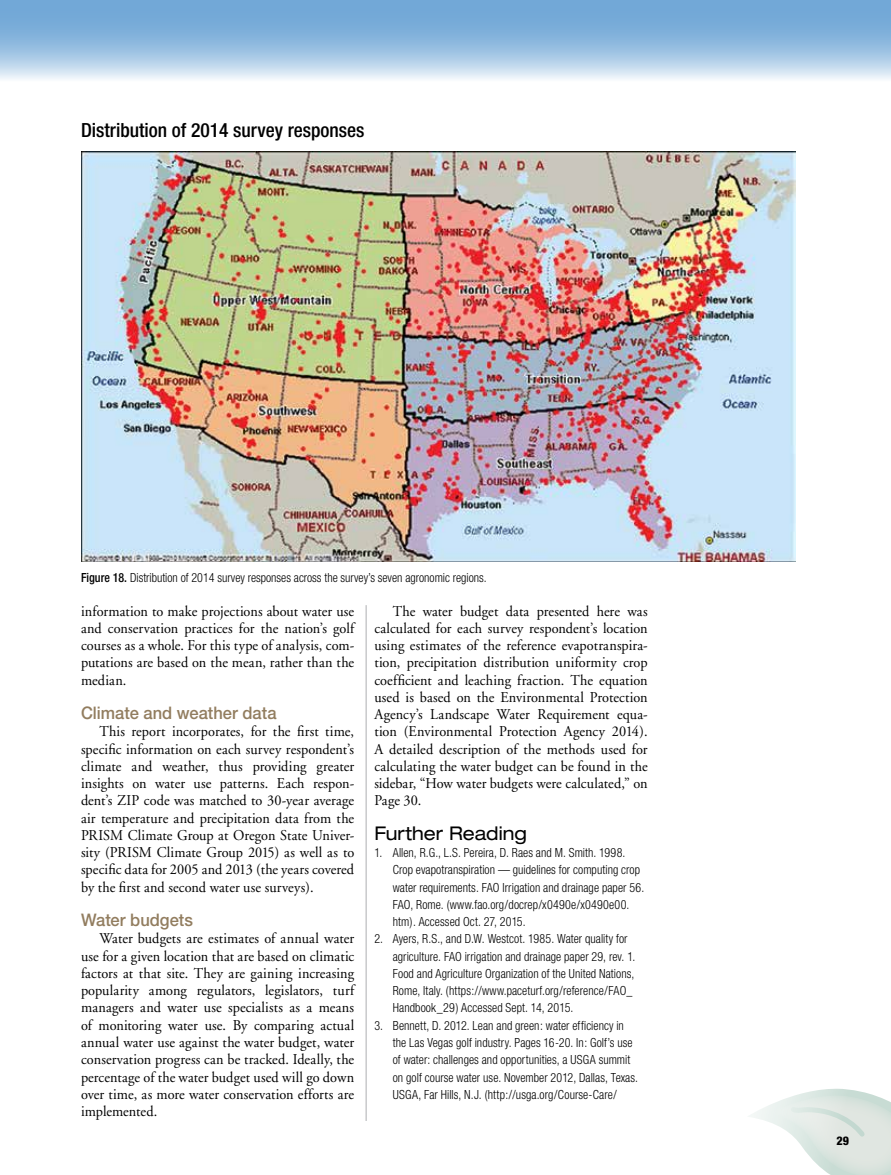
<style>
.page{position:relative;width:891px;height:1175px;background:#fff}
.page>*{position:absolute;margin:0;border:0;box-sizing:border-box;transform-origin:0 0}
.t1{font:500 condensed 19.5px "Helvetica Neue";color:#000}
.t2{font:expanded 18.9px "Helvetica Neue";color:#000;scale:.95 1}
.t3{font:500 17.4px "Helvetica Neue";color:#927d5f;scale:.95 1}
.t4{font:15px/17.2px "Adobe Garamond";letter-spacing:.005em;color:#000;text-align:justify;scale:.95 1}
.t5{font:300 condensed 12.6px/17.2px "Helvetica Neue";letter-spacing:.005em;color:#000;scale:.95 1}
.t6{font:800 condensed 12px "Helvetica Neue";color:#000}
.s1{font-weight:500}
</style>
<div class="page">
<svg style="left:749px;top:1088px;width:142px;height:86px"></svg>
<hr style="left:0;top:0;width:1px;height:81px;background:#72a8d7">
<svg style="left:1px;top:0;width:890px;height:79px;background:#96bee0"></svg>
<hr style="left:366px;top:605px;width:1px;height:515px;background:#b6b8ba">
<img style="left:81px;top:151px;width:714px;height:410px">
<h1 class="t1" style="left:81px;top:118px;width:285px">Distribution of 2014 survey responses</h1>
<p class="t5" style="left:81px;top:569px;width:429px"><span class="s1">Figure 18.</span> Distribution of 2014 survey responses across the survey’s seven agronomic regions.</p>
<p class="t4" style="left:81px;top:602px;width:289px">information to make projections about water use and conservation practices for the nation’s golf courses as a whole. For this type of analysis, com&shy;putations are based on the mean, rather than the median.</p>
<p class="t3" style="left:81px;top:702px;width:207px">Climate and weather data</p>
<p class="t4" style="left:81px;top:723px;width:289px;text-indent:18px">This report incorporates, for the first time, specific information on each survey respondent’s climate and weather, thus providing greater insights on water use patterns. Each respon&shy;dent’s ZIP code was matched to 30-year average air temperature and precipitation data from the PRISM Climate Group at Oregon State Univer&shy;sity (PRISM Climate Group 2015) as well as to specific data for 2005 and 2013 (the years covered by the first and second water use surveys).</p>
<p class="t3" style="left:81px;top:909px;width:119px">Water budgets</p>
<p class="t4" style="left:81px;top:930px;width:289px;text-indent:18px">Water budgets are estimates of annual water use for a given location that are based on climatic factors at that site. They are gaining increasing popularity among regulators, legislators, turf managers and water use specialists as a means of monitoring water use. By comparing actual annual water use against the water budget, water conservation progress can be tracked. Ideally, the percentage of the water budget used will go down over time, as more water conservation efforts are implemented.</p>
<p class="t4" style="left:374px;top:602px;width:289px;text-indent:18px">The water budget data presented here was calculated for each survey respondent’s location using estimates of the reference evapotranspira&shy;tion, precipitation distribution uniformity crop coefficient and leaching fraction. The equation used is based on the Environmental Protection Agency’s Landscape Water Requirement equa&shy;tion (Environmental Protection Agency 2014).<br>A detailed description of the methods used for calculating the water budget can be found in the sidebar, “How water budgets were calculated,” on Page 30.</p>
<p class="t2" style="left:374px;top:821px;width:162px">Further Reading</p>
<p class="t5" style="left:393px;top:844px;width:266px;text-indent:-18px">1. Allen, R.G., L.S. Pereira, D. Raes and M. Smith. 1998.<br>Crop evapotranspiration — guidelines for computing crop water requirements. FAO Irrigation and drainage paper 56.<br>FAO, Rome. (www.fao.org/docrep/x0490e/x0490e00. htm). Accessed Oct. 27, 2015.</p>
<p class="t5" style="left:393px;top:930px;width:257px;text-indent:-18px">2. Ayers, R.S., and D.W. Westcot. 1985. Water quality for agriculture. FAO irrigation and drainage paper 29, rev. 1.<br>Food and Agriculture Organization of the United Nations, Rome, Italy. (https://www.paceturf.org/reference/FAO_ Handbook_29) Accessed Sept. 14, 2015.</p>
<p class="t5" style="left:393px;top:1016px;width:260px;text-indent:-18px">3. Bennett, D. 2012. Lean and green: water efficiency in the Las Vegas golf industry. Pages 16-20. In: Golf’s use of water: challenges and opportunities, a USGA summit on golf course water use. November 2012, Dallas, Texas.<br>USGA, Far Hills, N.J. (http://usga.org/Course-Care/</p>
<p class="t6" style="left:837px;top:1133px;width:14px">29</p>
</div>
